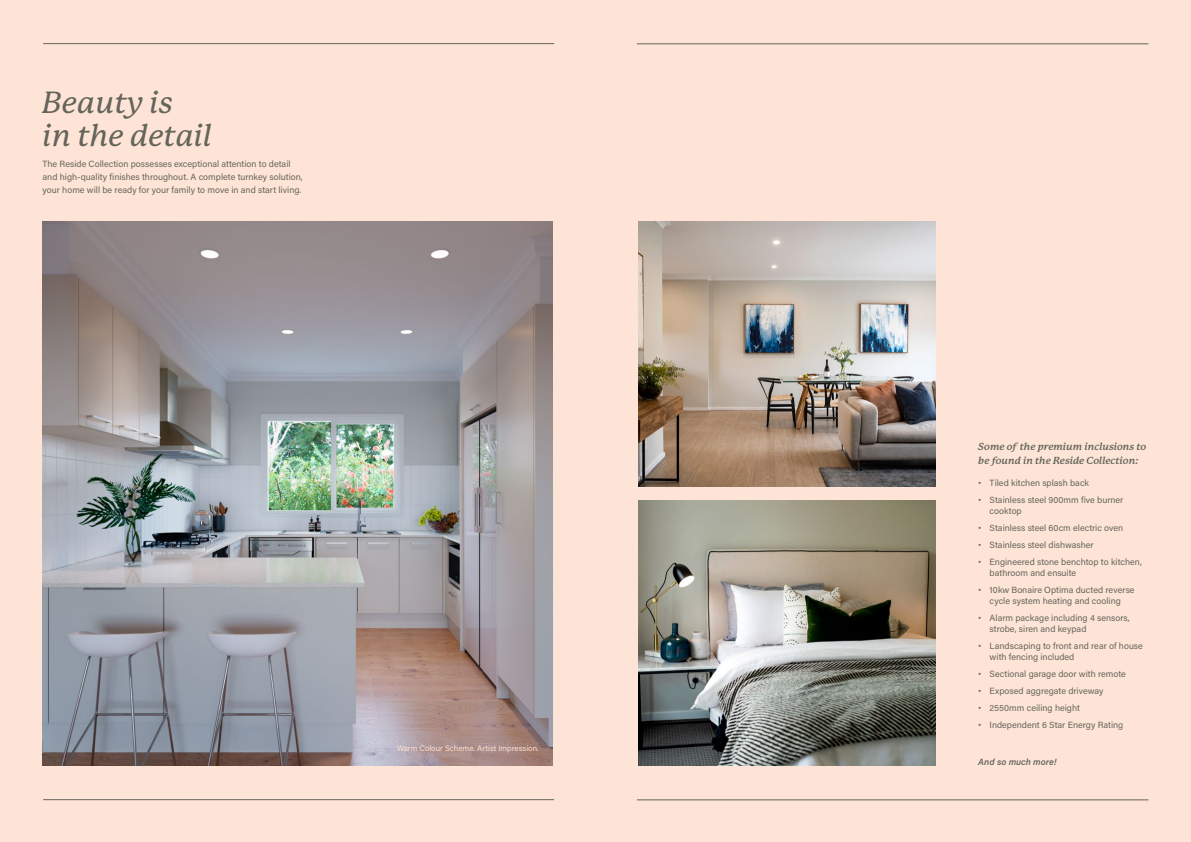
<style>
.page{position:relative;width:1191px;height:842px;background:#fde4d6}
.page>*{position:absolute;margin:0;border:0;box-sizing:border-box;transform-origin:0 0}
.t1{font:italic 500 30px/33px "P22 Mackinac Pro";color:#65655b}
.t2{font:italic 700 10px/14px "P22 Mackinac Pro";color:#65655b}
.t3{font:9px/17px "Acumin Variable Concept";color:#65655b}
.t4{font:8px "Acumin Variable Concept";color:#fde4d6}
</style>
<div class="page">
<img style="left:43px;top:221px;width:510px;height:544px">
<img style="left:638px;top:221px;width:297px;height:265px">
<img style="left:638px;top:500px;width:297px;height:265px">
<hr style="left:637px;top:44px;width:511px;height:1px;background:#65655b">
<hr style="left:637px;top:800px;width:511px;height:1px;background:#65655b">
<hr style="left:43px;top:43px;width:511px;height:1px;background:#65655b">
<hr style="left:43px;top:799px;width:511px;height:1px;background:#65655b">
<h1 class="t1" style="left:43px;top:86px;width:171px">Beauty is<br>in the detail</h1>
<p class="t3" style="left:43px;top:157px;width:262px;line-height:13px">The Reside Collection possesses exceptional attention to detail and high-quality finishes throughout. A complete turnkey solution, your home will be ready for your family to move in and start living.</p>
<p class="t4" style="left:397px;top:743px;width:144px">Warm Colour Scheme. Artist Impression.</p>
<p class="t2" style="left:978px;top:439px;width:169px">Some of the premium inclusions to be found in the Reside Collection:</p>
<p class="t3" style="left:978px;top:474px;width:147px">Ŋ Tiled kitchen splash back<br>Ŋ Stainless steel 900mm five burner</p>
<p class="t3" style="left:978px;top:502px;width:165px;text-indent:11px">cooktop<br>Ŋ Stainless steel 60cm electric oven<br>Ŋ Stainless steel dishwasher<br>Ŋ Engineered stone benchtop to kitchen,</p>
<p class="t3" style="left:978px;top:564px;width:158px;text-indent:11px">bathroom and ensuite<br>Ŋ 10kw Bonaire Optima ducted reverse</p>
<p class="t3" style="left:978px;top:592px;width:153px;text-align:center">cycle system heating and cooling<br>Ŋ Alarm package including 4 sensors,</p>
<p class="t3" style="left:978px;top:620px;width:166px;text-indent:11px">strobe, siren and keypad<br>Ŋ Landscaping to front and rear of house</p>
<p class="t3" style="left:978px;top:648px;width:149px;text-indent:11px">with fencing included<br>Ŋ Sectional garage door with remote<br>Ŋ Exposed aggregate driveway<br>Ŋ 2550mm ceiling height<br>Ŋ Independent 6 Star Energy Rating</p>
<p class="t3" style="left:978px;top:753px;width:80px">And so much more!</p>
</div>
